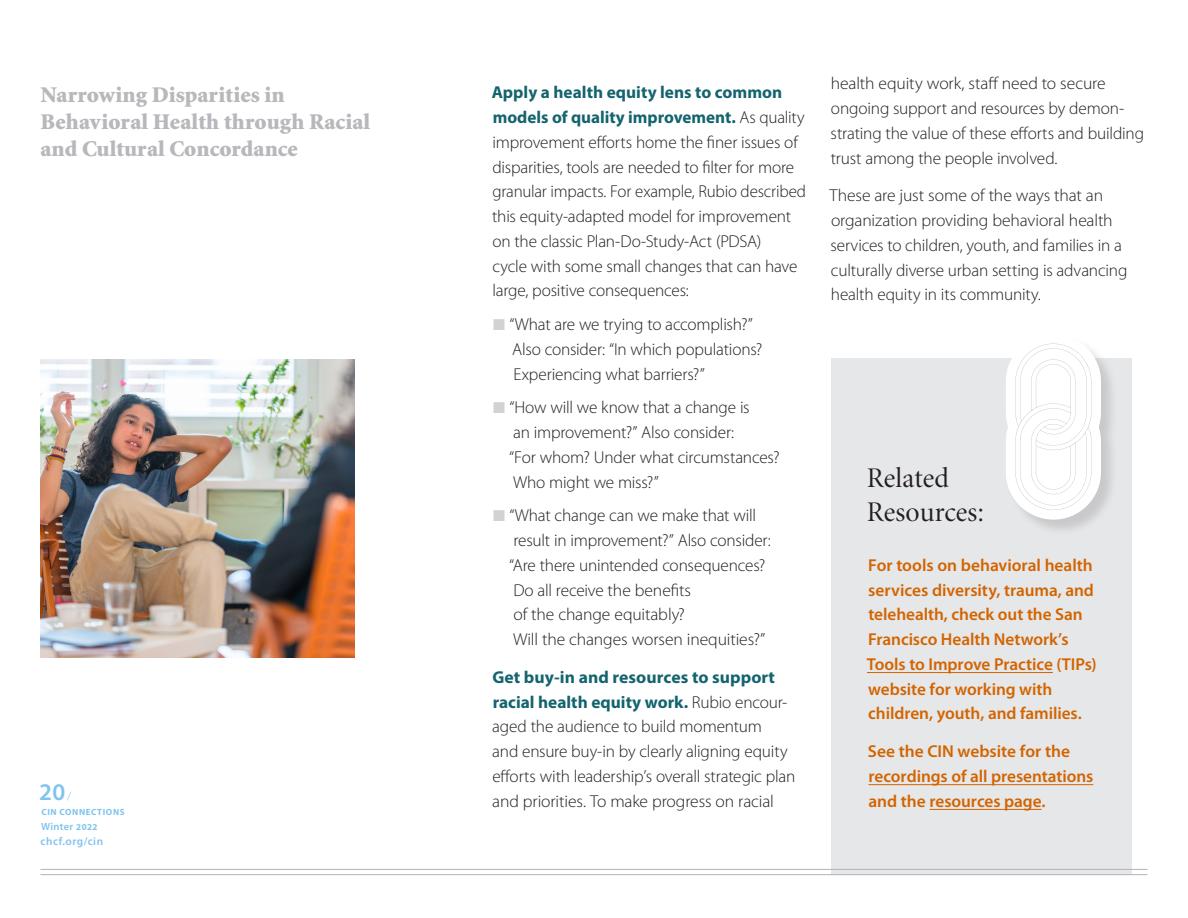
<style>
.page{position:relative;width:1188px;height:918px;background:#fff}
.page>*{position:absolute;margin:0;border:0;box-sizing:border-box;transform-origin:0 0}
.t1{font:28.5px/34.5px "Minion Display";letter-spacing:.005em;color:#231f20}
.t2{font:600 24px "Myriad Pro";color:#7fc4ed}
.t3{font:900 22.5px/27px "Minion";letter-spacing:.005em;color:#b7b8bb}
.t4{font:300 17.25px/24.8px "Myriad Pro";letter-spacing:-.01em;color:#231f20}
.t5{font:600 17.25px/24.8px "Myriad Pro";letter-spacing:-.005em;color:#d36400}
.t6{font:600 11.25px "Myriad Pro";letter-spacing:.045em;color:#7fc4ed}
.t7{font:600 10.5px "Myriad Pro";letter-spacing:.025em;color:#7fc4ed}
.t8{font:700 9px "Myriad Pro";letter-spacing:.065em;color:#7fc4ed}
.s1{font-weight:300;font-size:12px}
.s2{font-weight:700;font-size:9px}
.s3{font-weight:700;color:#14646e}
.s4{color:#d1d2d4}
</style>
<div class="page">
<div style="left:831px;top:359px;width:301px;height:516px;background:#e6e7e9"></div>
<hr style="left:40px;top:874px;width:1108px;height:1px;background:#b2b3b7">
<hr style="left:40px;top:869px;width:1108px;height:1px;background:#b2b3b7">
<hr style="left:867px;top:672px;width:186px;height:1px;background:#d36400">
<hr style="left:868px;top:784px;width:225px;height:1px;background:#d36400">
<hr style="left:930px;top:809px;width:112px;height:1px;background:#d36400">
<div style="left:1006px;top:335px;width:112px;height:201px;background:#231f20;opacity:.15"></div>
<svg style="left:1006px;top:335px;width:95px;height:185px"></svg>
<img style="left:40px;top:360px;width:315px;height:297px">
<p class="t3" style="left:40px;top:82px;width:331px">Narrowing Disparities in<br>Behavioral Health through Racial and Cultural Concordance</p>
<p class="t2" style="left:39px;top:779px;width:34px">20<span class="s1">/</span></p>
<p class="t8" style="left:41px;top:806px;width:85px">CIN CONNECTIONS</p>
<p class="t7" style="left:41px;top:820px;width:58px">Winter <span class="s2">2022</span></p>
<p class="t6" style="left:41px;top:835px;width:64px">chcf.org/cin</p>
<p class="t4" style="left:492px;top:80px;width:316px"><span class="s3">Apply a health equity lens to common models of quality improvement.</span> As quality improvement efforts home the finer issues of disparities, tools are needed to filter for more granular impacts. For example, Rubio described this equity-adapted model for improvement on the classic Plan-Do-Study-Act (PDSA)<br>cycle with some small changes that can have large, positive consequences:</p>
<p class="t4" style="left:512px;top:312px;width:252px;text-indent:-19px"><span class="s4">■</span> “What are we trying to accomplish?”<br>Also consider: “In which populations?<br>Experiencing what barriers?”</p>
<p class="t4" style="left:509px;top:395px;width:272px;text-indent:-16px"><span class="s4">■</span> “How will we know that a change is<br>an improvement?” Also consider:<br>“For whom? Under what circumstances?<br>Who might we miss?”</p>
<p class="t4" style="left:509px;top:503px;width:263px;text-indent:-16px"><span class="s4">■</span> “What change can we make that will result in improvement?” Also consider: “Are there unintended consequences?<br>Do all receive the benefits<br>of the change equitably?<br>Will the changes worsen inequities?”</p>
<p class="t4" style="left:492px;top:665px;width:305px"><span class="s3">Get buy-in and resources to support racial health equity work.</span> Rubio encour&shy;aged the audience to build momentum<br>and ensure buy-in by clearly aligning equity efforts with leadership’s overall strategic plan and priorities. To make progress on racial</p>
<p class="t4" style="left:831px;top:71px;width:315px">health equity work, staff need to secure ongoing support and resources by demon&shy;strating the value of these efforts and building trust among the people involved.</p>
<p class="t4" style="left:829px;top:184px;width:300px">These are just some of the ways that an organization providing behavioral health services to children, youth, and families in a culturally diverse urban setting is advancing health equity in its community.</p>
<p class="t1" style="left:867px;top:462px;width:119px">Related<br>Resources:</p>
<p class="t5" style="left:867px;top:553px;width:231px">For tools on behavioral health services diversity, trauma, and telehealth, check out the San<br>Francisco Health Network’s<br>Tools to Improve Practice (TIPs) website for working with children, youth, and families.</p>
<p class="t5" style="left:868px;top:739px;width:227px">See the CIN website for the recordings of all presentations and the resources page.</p>
</div>
